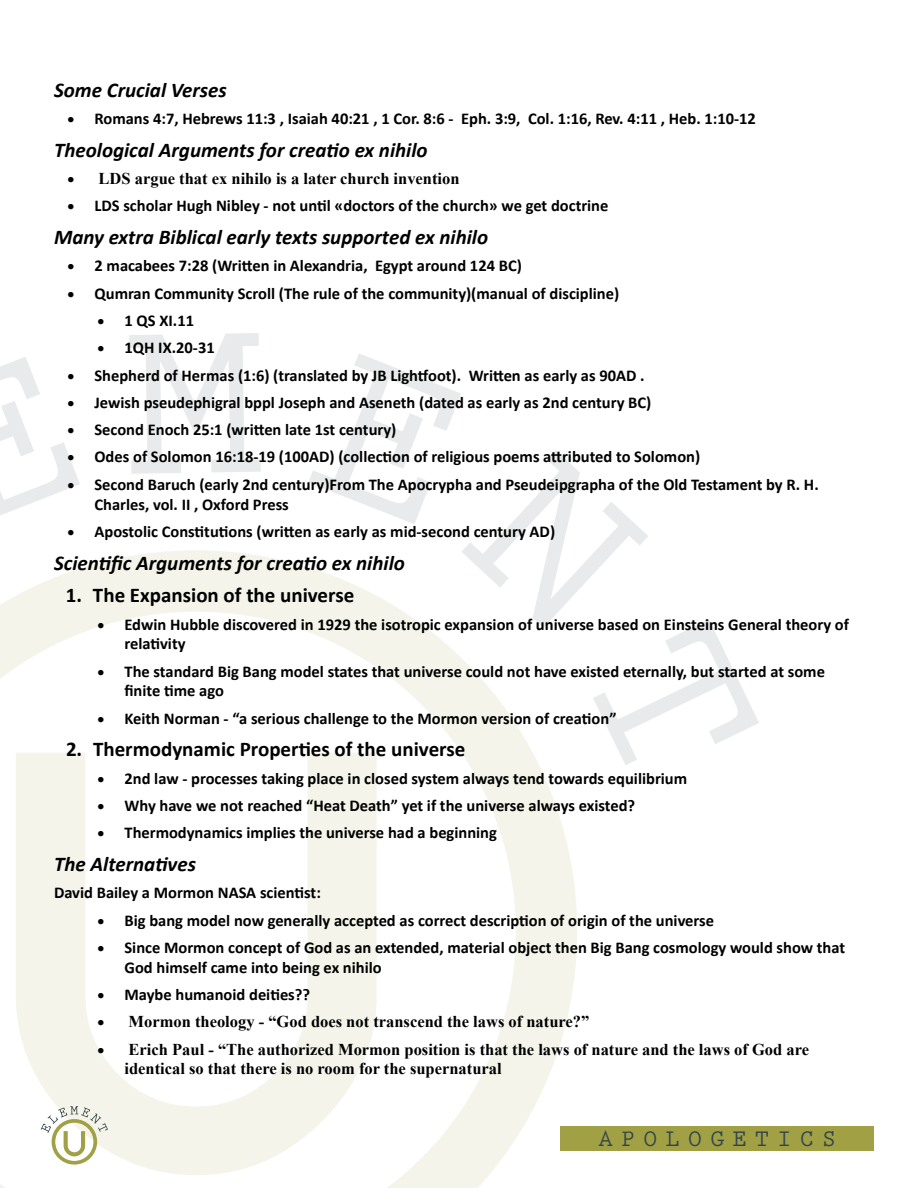
<style>
.page{position:relative;width:918px;height:1188px;background:#fff}
.page>*{position:absolute;margin:0;border:0;box-sizing:border-box;transform-origin:0 0}
.t1{font:700 24.15px "Prestige Elite Std";letter-spacing:.325em;color:#31444a}
.t2{font:italic 700 21px "Calibri";color:#000}
.t3{font:700 21px "Calibri";color:#000}
.t4{font:700 16.5px/19.8px "Calibri";color:#000}
.t5{font:700 16.5px/19.8px "Times New Roman";color:#000}
</style>
<div class="page">
<div style="left:561px;top:1127px;width:313px;height:24px;background:#a1a045"></div>
<svg style="left:0;top:550px;width:577px;height:638px"></svg>
<svg style="left:129px;top:333px;width:132px;height:141px"></svg>
<svg style="left:308px;top:354px;width:451px;height:411px"></svg>
<svg style="left:0;top:357px;width:80px;height:158px"></svg>
<p class="t2" style="left:54px;top:76px;width:174px">Some Crucial Verses</p>
<p class="t4" style="left:68px;top:109px;width:690px">• Romans 4:7, Hebrews 11:3 , Isaiah 40:21 , 1 Cor. 8:6 - Eph. 3:9, Col. 1:16, Rev. 4:11 , Heb. 1:10-12</p>
<p class="t2" style="left:54px;top:136px;width:375px">Theological Arguments for creatio ex nihilo</p>
<p class="t5" style="left:68px;top:168px;width:394px">• LDS argue that ex nihilo is a later church invention</p>
<p class="t4" style="left:68px;top:196px;width:542px">• LDS scholar Hugh Nibley - not until «doctors of the church» we get doctrine</p>
<p class="t2" style="left:54px;top:224px;width:436px">Many extra Biblical early texts supported ex nihilo</p>
<p class="t4" style="left:68px;top:256px;width:456px">• 2 macabees 7:28 (Written in Alexandria, Egypt around 124 BC)</p>
<p class="t4" style="left:68px;top:283px;width:553px">• Qumran Community Scroll (The rule of the community)(manual of discipline)</p>
<p class="t4" style="left:98px;top:311px;width:98px">• 1 QS XI.11</p>
<p class="t4" style="left:98px;top:338px;width:119px">• 1QH IX.20-31</p>
<p class="t4" style="left:68px;top:365px;width:579px">• Shepherd of Hermas (1:6) (translated by JB Lightfoot). Written as early as 90AD .</p>
<p class="t4" style="left:68px;top:392px;width:585px">• Jewish pseudephigral bppl Joseph and Aseneth (dated as early as 2nd century BC)</p>
<p class="t4" style="left:68px;top:420px;width:330px">• Second Enoch 25:1 (written late 1st century)</p>
<p class="t4" style="left:68px;top:447px;width:634px">• Odes of Solomon 16:18-19 (100AD) (collection of religious poems attributed to Solomon)</p>
<p class="t4" style="left:94px;top:474px;width:726px;text-indent:-27px">• Second Baruch (early 2nd century)From The Apocrypha and Pseudeipgrapha of the Old Testament by R. H.<br>Charles, vol. II , Oxford Press</p>
<p class="t4" style="left:68px;top:521px;width:489px">• Apostolic Constitutions (written as early as mid-second century AD)</p>
<p class="t2" style="left:54px;top:549px;width:352px">Scientific Arguments for creatio ex nihilo</p>
<p class="t3" style="left:66px;top:582px;width:290px">1. The Expansion of the universe</p>
<p class="t4" style="left:124px;top:614px;width:726px;text-indent:-27px">• Edwin Hubble discovered in 1929 the isotropic expansion of universe based on Einsteins General theory of relativity</p>
<p class="t4" style="left:124px;top:661px;width:702px;text-indent:-27px">• The standard Big Bang model states that universe could not have existed eternally, but started at some finite time ago</p>
<p class="t4" style="left:98px;top:708px;width:521px">• Keith Norman - “a serious challenge to the Mormon version of creation”</p>
<p class="t3" style="left:66px;top:736px;width:401px">2. Thermodynamic Properties of the universe</p>
<p class="t4" style="left:98px;top:768px;width:591px">• 2nd law - processes taking place in closed system always tend towards equilibrium</p>
<p class="t4" style="left:98px;top:796px;width:539px">• Why have we not reached “Heat Death” yet if the universe always existed?</p>
<p class="t4" style="left:98px;top:823px;width:401px">• Thermodynamics implies the universe had a beginning</p>
<p class="t2" style="left:54px;top:851px;width:144px">The Alternatives</p>
<p class="t4" style="left:54px;top:883px;width:268px">David Bailey a Mormon NASA scientist:</p>
<p class="t4" style="left:98px;top:910px;width:618px">• Big bang model now generally accepted as correct description of origin of the universe</p>
<p class="t4" style="left:124px;top:938px;width:722px;text-indent:-27px">• Since Mormon concept of God as an extended, material object then Big Bang cosmology would show that<br>God himself came into being ex nihilo</p>
<p class="t4" style="left:98px;top:985px;width:214px">• Maybe humanoid deities??</p>
<p class="t5" style="left:98px;top:1012px;width:493px">• Mormon theology - “God does not transcend the laws of nature?”</p>
<p class="t5" style="left:124px;top:1039px;width:686px;text-indent:-27px">• Erich Paul - “The authorized Mormon position is that the laws of nature and the laws of God are identical so that there is no room for the supernatural</p>
<h1 class="t1" style="left:598px;top:1125px;width:239px">APOLOGETICS</h1>
</div>
